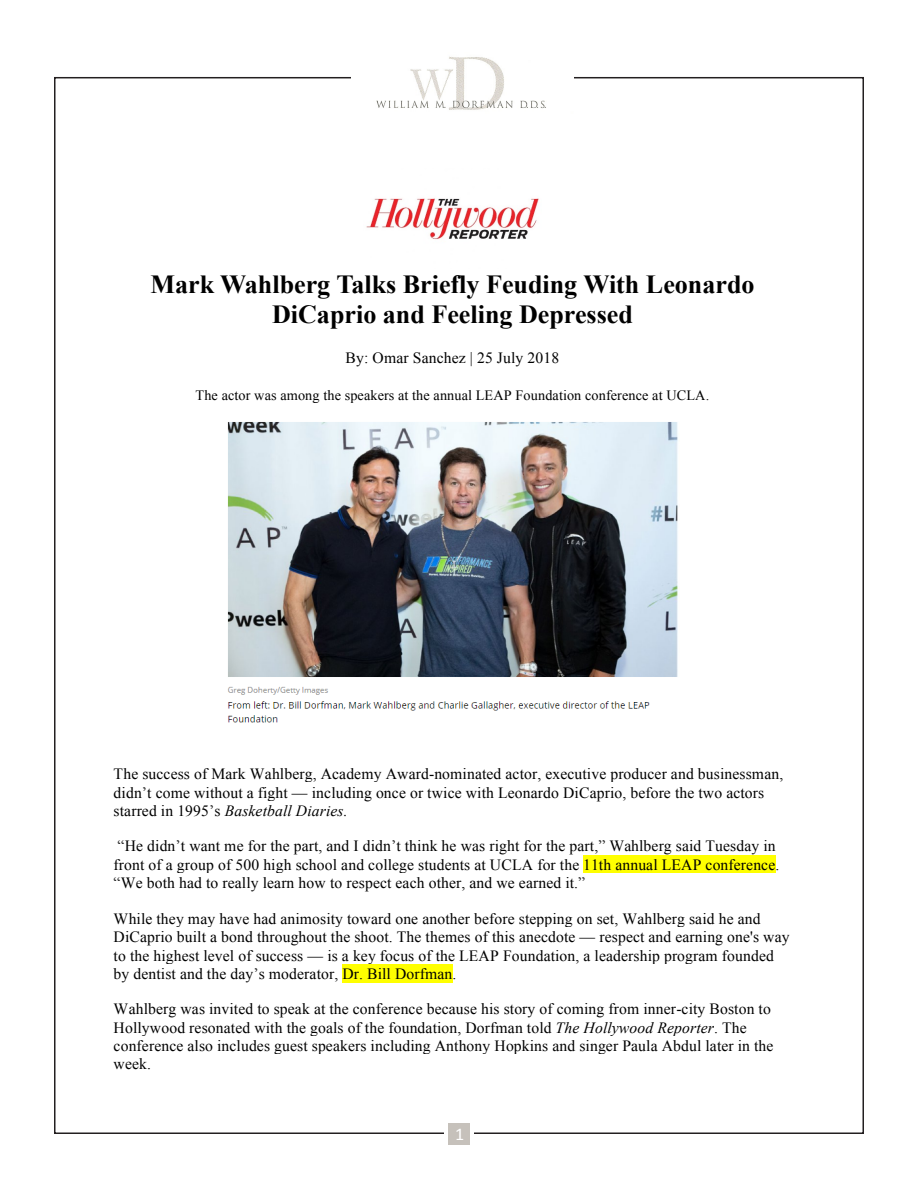
<style>
.page{position:relative;width:918px;height:1188px;background:#fff}
.page>*{position:absolute;margin:0;border:0;box-sizing:border-box;transform-origin:0 0}
.t1{font:700 26.1px/30.3px "Times New Roman";color:#000;text-align:center}
.t2{font:18px "Calibri";color:#fff}
.t3{font:15.6px/18.5px "Times New Roman";letter-spacing:.01em;color:#000}
.t4{font:14.25px "Times New Roman";letter-spacing:.01em;color:#000}
.s1{font-style:italic}
</style>
<div class="page">
<img style="left:376px;top:56px;width:170px;height:54px">
<div style="left:448px;top:1123px;width:22px;height:22px;background:#c6c1bb"></div>
<div style="left:583px;top:855px;width:193px;height:19px;background:#ff0"></div>
<div style="left:342px;top:964px;width:111px;height:18px;background:#ff0"></div>
<img style="left:366px;top:198px;width:173px;height:42px">
<img style="left:227px;top:422px;width:451px;height:301px">
<p class="t1" style="left:151px;top:268px;width:606px">Mark Wahlberg Talks Briefly Feuding With Leonardo<br>DiCaprio and Feeling Depressed</p>
<p class="t3" style="left:346px;top:348px;width:215px">By: Omar Sanchez | 25 July 2018</p>
<p class="t4" style="left:196px;top:386px;width:515px">The actor was among the speakers at the annual LEAP Foundation conference at UCLA.</p>
<p class="t3" style="left:114px;top:764px;width:671px">The success of Mark Wahlberg, Academy Award-nominated actor, executive producer and businessman, didn’t come without a fight — including once or twice with Leonardo DiCaprio, before the two actors starred in 1995’s <span class="s1">Basketball Diaries.</span></p>
<p class="t3" style="left:114px;top:837px;width:667px">“He didn’t want me for the part, and I didn’t think he was right for the part,” Wahlberg said Tuesday in front of a group of 500 high school and college students at UCLA for the 11th annual LEAP conference. “We both had to really learn how to respect each other, and we earned it.”</p>
<p class="t3" style="left:114px;top:909px;width:678px">While they may have had animosity toward one another before stepping on set, Wahlberg said he and DiCaprio built a bond throughout the shoot. The themes of this anecdote — respect and earning one's way to the highest level of success — is a key focus of the LEAP Foundation, a leadership program founded by dentist and the day’s moderator, Dr. Bill Dorfman.</p>
<p class="t3" style="left:114px;top:1000px;width:661px">Wahlberg was invited to speak at the conference because his story of coming from inner-city Boston to Hollywood resonated with the goals of the foundation, Dorfman told <span class="s1">The Hollywood Reporter</span>. The conference also includes guest speakers including Anthony Hopkins and singer Paula Abdul later in the week.</p>
<p class="t2" style="left:455px;top:1123px;width:11px">1</p>
</div>
